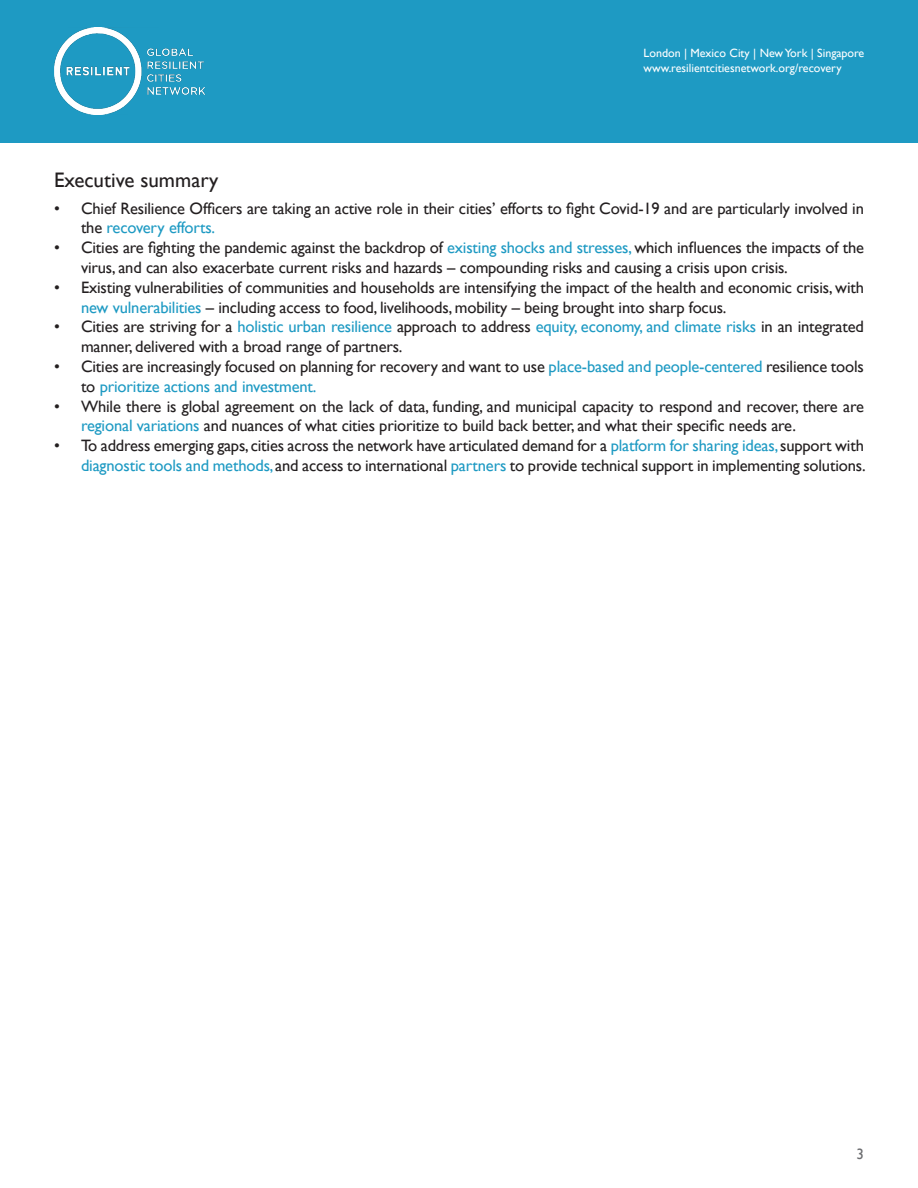
<style>
.page{position:relative;width:918px;height:1188px;background:#fff}
.page>*{position:absolute;margin:0;border:0;box-sizing:border-box;transform-origin:0 0}
.t1{font:21px "Gill Sans";color:#231f20}
.t2{font:16.5px/19.8px "Gill Sans";letter-spacing:-.01em;color:#231f20}
.t3{font:15px "Gill Sans";color:#6c6d70}
.t4{font:12px/14.4px "Gill Sans";color:#fff}
.s1{color:#1e9ac3}
</style>
<div class="page">
<div style="left:0;top:0;width:918px;height:143px;background:#1e9ac3"></div>
<img style="left:54px;top:28px;width:152px;height:87px">
<p class="t4" style="left:644px;top:46px;width:222px">London | Mexico City | New York | Singapore www.resilientcitiesnetwork.org/recovery</p>
<p class="t1" style="left:54px;top:168px;width:166px">Executive summary</p>
<p class="t2" style="left:81px;top:198px;width:785px;text-indent:-27px">• Chief Resilience Officers are taking an active role in their cities’ efforts to fight Covid-19 and are particularly involved in the <span class="s1">recovery efforts.</span></p>
<p class="t2" style="left:81px;top:238px;width:785px;text-indent:-27px">• Cities are fighting the pandemic against the backdrop of <span class="s1">existing shocks and stresses,</span> which influences the impacts of the virus, and can also exacerbate current risks and hazards – compounding risks and causing a crisis upon crisis.</p>
<p class="t2" style="left:81px;top:278px;width:785px;text-indent:-27px">• Existing vulnerabilities of communities and households are intensifying the impact of the health and economic crisis, with <span class="s1">new vulnerabilities</span> – including access to food, livelihoods, mobility – being brought into sharp focus.</p>
<p class="t2" style="left:81px;top:317px;width:785px;text-indent:-27px">• Cities are striving for a <span class="s1">holistic urban resilience</span> approach to address <span class="s1">equity, economy, and climate risks</span> in an integrated manner, delivered with a broad range of partners.</p>
<p class="t2" style="left:81px;top:357px;width:785px;text-indent:-27px">• Cities are increasingly focused on planning for recovery and want to use <span class="s1">place-based and people-centered</span> resilience tools to <span class="s1">prioritize actions and investment.</span></p>
<p class="t2" style="left:81px;top:396px;width:785px;text-indent:-27px">• While there is global agreement on the lack of data, funding, and municipal capacity to respond and recover, there are <span class="s1">regional variations</span> and nuances of what cities prioritize to build back better, and what their specific needs are.</p>
<p class="t2" style="left:54px;top:436px;width:813px;text-align:right">• To address emerging gaps, cities across the network have articulated demand for a <span class="s1">platform for sharing ideas,</span> support with <span class="s1">diagnostic tools and methods,</span> and access to international <span class="s1">partners</span> to provide technical support in implementing solutions.</p>
<p class="t3" style="left:857px;top:1146px;width:9px">3</p>
</div>
